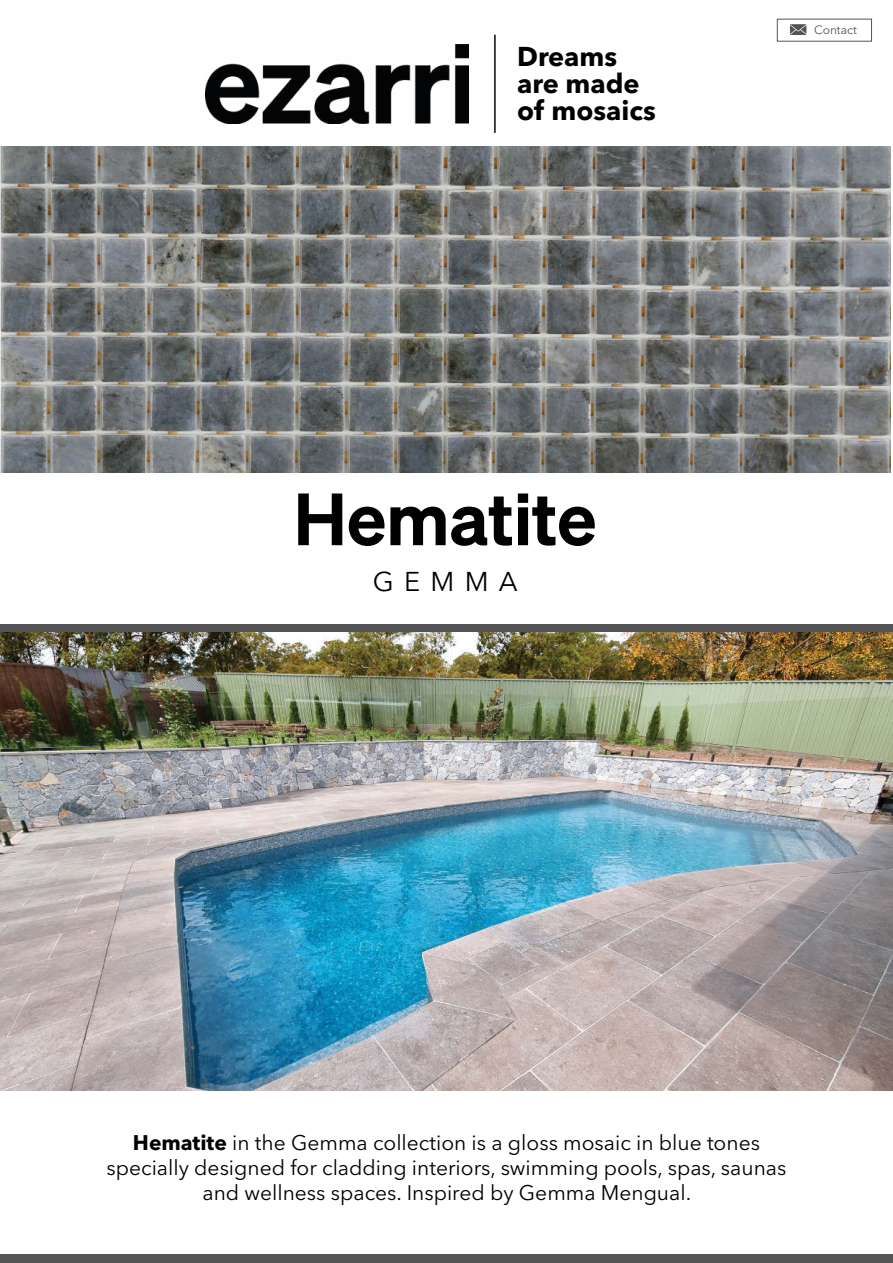
<style>
.page{position:relative;width:893px;height:1263px;background:#fff}
.page>*{position:absolute;margin:0;border:0;box-sizing:border-box;transform-origin:0 0}
.t1{font:600 72px "Test Sohne";color:#000101}
.t2{font:700 27px/27px "Avenir Next LT Pro";color:#000}
.t3{font:27px "Avenir Next LT Pro";letter-spacing:.38em;color:#000}
.t4{font:21px/25.2px "Avenir Next LT Pro";color:#000;text-align:center}
.t5{font:12px "Avenir Next LT Pro";color:#545454}
.s1{font-weight:700}
</style>
<div class="page">
<svg style="left:790px;top:24px;width:16px;height:11px"></svg>
<img style="left:205px;top:44px;width:263px;height:79px">
<hr style="left:494px;top:35px;width:2px;height:98px;background:#070908">
<div style="left:0;top:624px;width:893px;height:9px;background:#545456"></div>
<img style="left:0;top:633px;width:893px;height:458px">
<div style="left:0;top:1254px;width:893px;height:9px;background:#545456"></div>
<img style="left:0;top:147px;width:891px;height:325px">
<p class="t2" style="left:517px;top:44px;width:140px">Dreams are made of mosaics</p>
<h1 class="t1" style="left:294px;top:478px;width:304px">Hematite</h1>
<p class="t3" style="left:373px;top:570px;width:146px">GEMMA</p>
<p class="t5" style="left:814px;top:25px;width:44px">Contact</p>
<p class="t4" style="left:107px;top:1132px;width:681px"><span class="s1">Hematite</span> in the Gemma collection is a gloss mosaic in blue tones specially designed for cladding interiors, swimming pools, spas, saunas and wellness spaces. Inspired by Gemma Mengual.</p>
</div>
